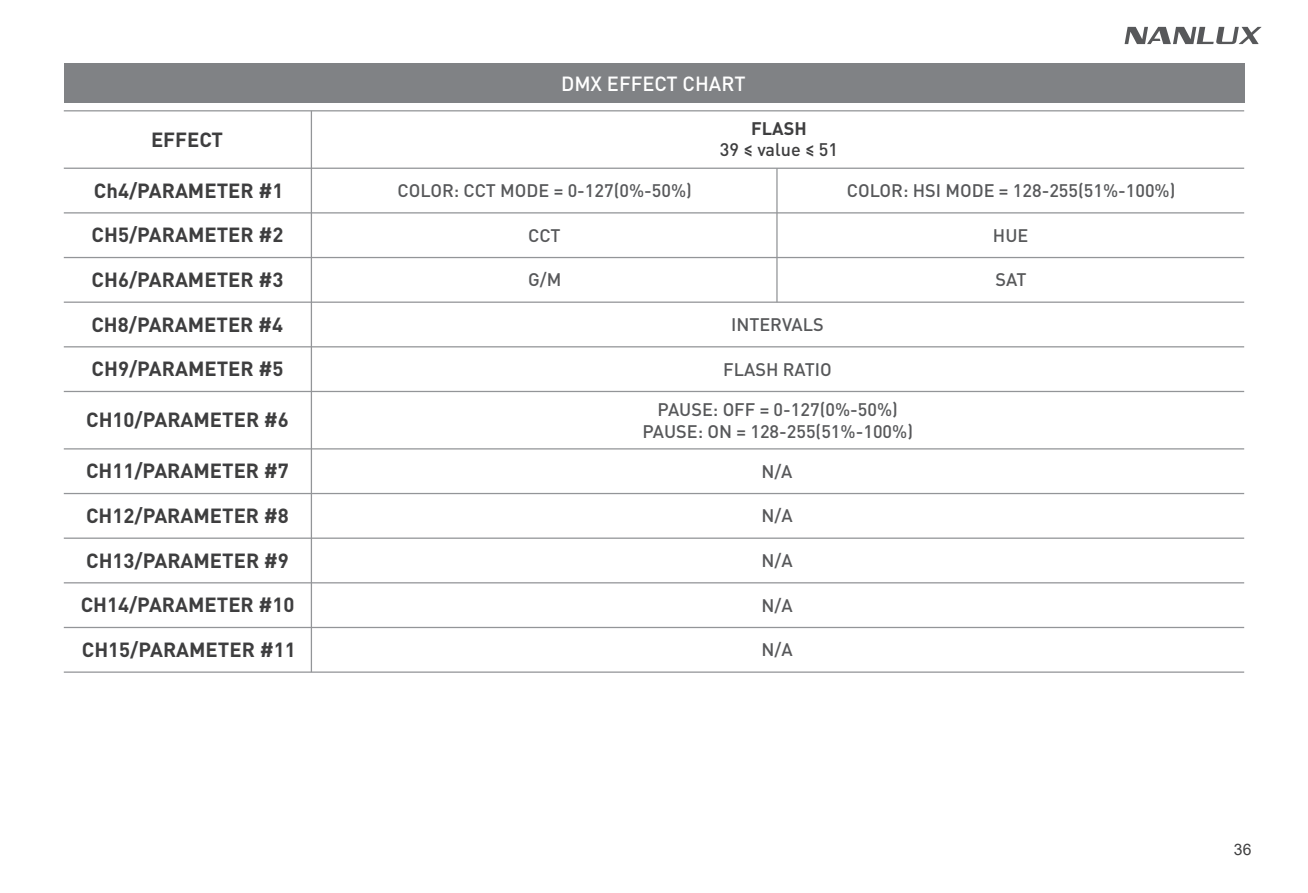
<style>
.page{position:relative;width:1308px;height:893px;background:#fff}
.page>*{position:absolute;margin:0;border:0;box-sizing:border-box;transform-origin:0 0}
.t1{font:700 20.25px "DIN Pro";color:#3e3e3f}
.t2{font:500 20.25px "DIN Pro";color:#fff}
.t3{font:500 18px/21.8px "DIN Pro";color:#57585a;text-align:center}
.t4{font:500 18px "DIN Pro";color:#3e3e3f}
.t5{font:700 18px "DIN Pro";color:#3e3e3f}
.t6{font:15.75px "Arial";color:#3e3e3f}
</style>
<div class="page">
<div style="left:64px;top:64px;width:1180px;height:39px;background:#808285"></div>
<hr style="left:64px;top:110px;width:1180px;height:1px;background:#939598">
<hr style="left:64px;top:168px;width:1180px;height:1px;background:#939598">
<hr style="left:64px;top:257px;width:1180px;height:1px;background:#939598">
<hr style="left:64px;top:212px;width:1180px;height:2px;background:#939598">
<hr style="left:64px;top:302px;width:1180px;height:1px;background:#939598">
<hr style="left:64px;top:346px;width:1180px;height:1px;background:#939598">
<hr style="left:64px;top:391px;width:1180px;height:1px;background:#939598">
<hr style="left:64px;top:448px;width:1180px;height:1px;background:#939598">
<hr style="left:64px;top:493px;width:1180px;height:1px;background:#939598">
<hr style="left:64px;top:537px;width:1180px;height:2px;background:#939598">
<hr style="left:64px;top:582px;width:1180px;height:1px;background:#939598">
<hr style="left:64px;top:627px;width:1180px;height:1px;background:#939598">
<hr style="left:64px;top:671px;width:1180px;height:2px;background:#939598">
<hr style="left:311px;top:111px;width:1px;height:561px;background:#939598">
<hr style="left:776px;top:168px;width:1px;height:134px;background:#939598">
<svg style="left:1124px;top:27px;width:137px;height:17px"></svg>
<p class="t1" style="left:151px;top:126px;width:74px">EFFECT</p>
<p class="t1" style="left:94px;top:177px;width:191px">Ch4/PARAMETER #1</p>
<p class="t1" style="left:92px;top:221px;width:193px">CH5/PARAMETER #2</p>
<p class="t1" style="left:92px;top:266px;width:193px">CH6/PARAMETER #3</p>
<p class="t1" style="left:91px;top:311px;width:193px">CH8/PARAMETER #4</p>
<p class="t1" style="left:92px;top:355px;width:193px">CH9/PARAMETER #5</p>
<p class="t1" style="left:86px;top:406px;width:204px">CH10/PARAMETER #6</p>
<p class="t1" style="left:86px;top:457px;width:204px">CH11/PARAMETER #7</p>
<p class="t1" style="left:86px;top:502px;width:204px">CH12/PARAMETER #8</p>
<p class="t1" style="left:86px;top:547px;width:204px">CH13/PARAMETER #9</p>
<p class="t1" style="left:81px;top:591px;width:215px">CH14/PARAMETER #10</p>
<p class="t1" style="left:82px;top:636px;width:215px">CH15/PARAMETER #11</p>
<p class="t2" style="left:561px;top:70px;width:186px">DMX EFFECT CHART</p>
<p class="t3" style="left:397px;top:179px;width:296px">COLOR: CCT MODE = 0-127(0%-50%)</p>
<p class="t5" style="left:751px;top:117px;width:57px">FLASH</p>
<p class="t4" style="left:720px;top:137px;width:120px">39 ≤ value ≤ 51</p>
<p class="t3" style="left:846px;top:179px;width:330px">COLOR: HSI MODE = 128-255(51%-100%)</p>
<p class="t3" style="left:528px;top:223px;width:34px">CCT</p>
<p class="t3" style="left:993px;top:223px;width:37px">HUE</p>
<p class="t3" style="left:528px;top:268px;width:35px">G/M</p>
<p class="t3" style="left:731px;top:313px;width:94px">INTERVALS</p>
<p class="t3" style="left:723px;top:357px;width:110px">FLASH RATIO</p>
<p class="t3" style="left:642px;top:397px;width:272px">PAUSE: OFF = 0-127(0%-50%)<br>PAUSE: ON = 128-255(51%-100%)</p>
<p class="t3" style="left:761px;top:459px;width:33px">N/A</p>
<p class="t3" style="left:761px;top:504px;width:33px">N/A</p>
<p class="t3" style="left:761px;top:549px;width:33px">N/A</p>
<p class="t3" style="left:761px;top:593px;width:33px">N/A</p>
<p class="t3" style="left:761px;top:638px;width:33px">N/A</p>
<p class="t3" style="left:995px;top:268px;width:32px">SAT</p>
<p class="t6" style="left:1233px;top:838px;width:19px">36</p>
</div>
